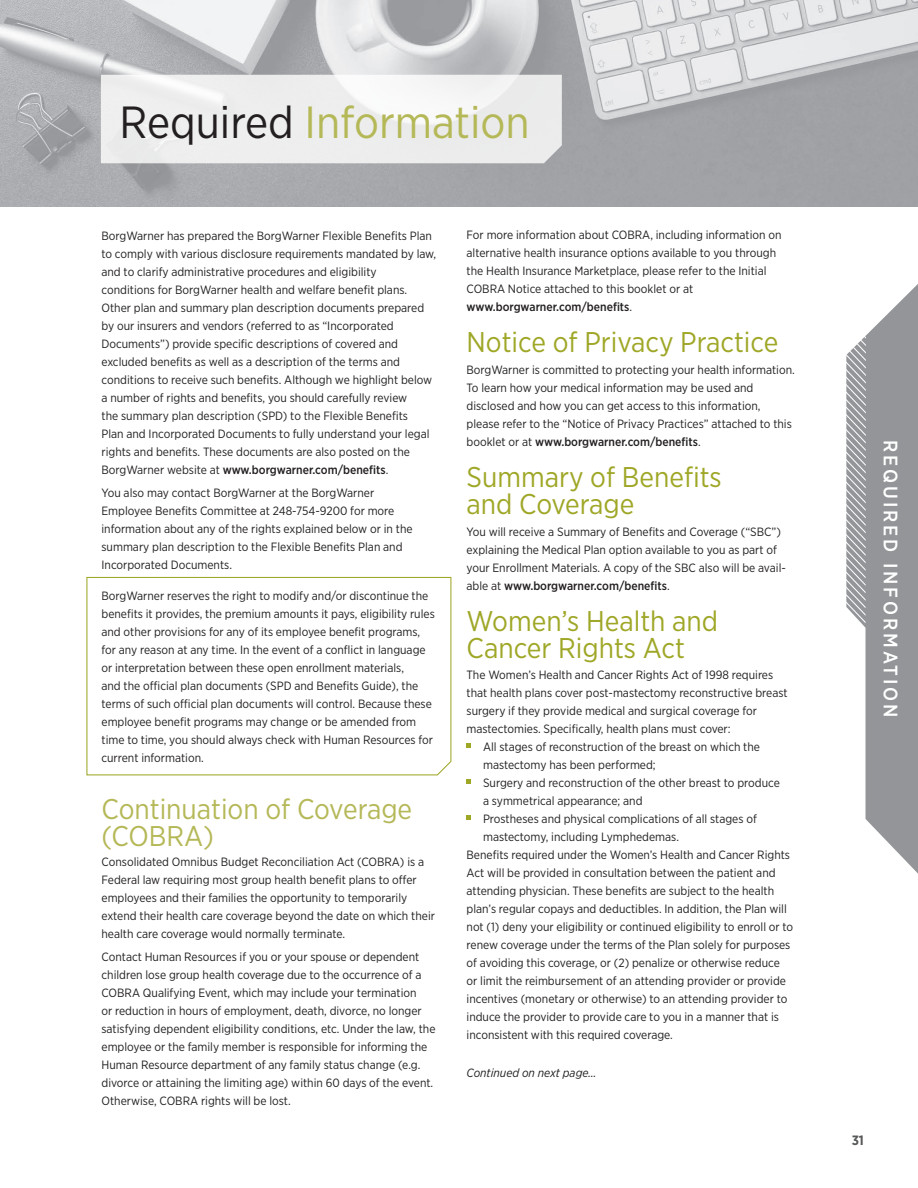
<style>
.page{position:relative;width:918px;height:1188px;background:#fff}
.page>*{position:absolute;margin:0;border:0;box-sizing:border-box;transform-origin:0 0}
.t1{font:45px "Gotham Narrow";color:#b5b857}
.t2{font:28.5px/27px "Gotham Narrow";color:#9fa727}
.t3{font:28.5px/27px "Gotham Narrow";color:#b5b857}
.t4{font:500 19.5px "Gotham Narrow";letter-spacing:.15em;color:#fff}
.t5{font:700 13.5px "Gotham Narrow";color:#57585a}
.t6{font:12px/18px "Gotham Narrow";color:#231f20}
.t7{font:italic 12px "Gotham Narrow";color:#231f20}
.s1{color:#231f20}
.s2{font-weight:500}
</style>
<div class="page">
<svg style="left:846px;top:284px;width:72px;height:590px"></svg>
<svg style="left:467px;top:743px;width:4px;height:5px"></svg>
<svg style="left:467px;top:779px;width:4px;height:5px"></svg>
<svg style="left:467px;top:815px;width:4px;height:5px"></svg>
<svg style="left:86px;top:576px;width:366px;height:200px"></svg>
<img style="left:0;top:0;width:918px;height:207px">
<svg style="left:101px;top:75px;width:461px;height:88px"></svg>
<p class="t1" style="left:120px;top:94px;width:412px"><span class="s1">Required</span> Information</p>
<p class="t6" style="left:102px;top:227px;width:336px">BorgWarner has prepared the BorgWarner Flexible Benefits Plan to comply with various disclosure requirements mandated by law, and to clarify administrative procedures and eligibility<br>conditions for BorgWarner health and welfare benefit plans.<br>Other plan and summary plan description documents prepared by our insurers and vendors (referred to as “Incorporated Documents”) provide specific descriptions of covered and excluded benefits as well as a description of the terms and conditions to receive such benefits. Although we highlight below a number of rights and benefits, you should carefully review<br>the summary plan description (SPD) to the Flexible Benefits<br>Plan and Incorporated Documents to fully understand your legal rights and benefits. These documents are also posted on the BorgWarner website at <span class="s2">www.borgwarner.com/benefits</span>.</p>
<p class="t6" style="left:102px;top:483px;width:313px">You also may contact BorgWarner at the BorgWarner Employee Benefits Committee at 248-754-9200 for more information about any of the rights explained below or in the summary plan description to the Flexible Benefits Plan and Incorporated Documents.</p>
<p class="t6" style="left:102px;top:587px;width:335px">BorgWarner reserves the right to modify and/or discontinue the benefits it provides, the premium amounts it pays, eligibility rules and other provisions for any of its employee benefit programs, for any reason at any time. In the event of a conflict in language or interpretation between these open enrollment materials,<br>and the official plan documents (SPD and Benefits Guide), the terms of such official plan documents will control. Because these employee benefit programs may change or be amended from time to time, you should always check with Human Resources for current information.</p>
<p class="t3" style="left:102px;top:795px;width:312px">Continuation of Coverage (COBRA)</p>
<p class="t6" style="left:102px;top:853px;width:335px">Consolidated Omnibus Budget Reconciliation Act (COBRA) is a Federal law requiring most group health benefit plans to offer employees and their families the opportunity to temporarily extend their health care coverage beyond the date on which their health care coverage would normally terminate.</p>
<p class="t6" style="left:102px;top:947px;width:335px">Contact Human Resources if you or your spouse or dependent children lose group health coverage due to the occurrence of a COBRA Qualifying Event, which may include your termination<br>or reduction in hours of employment, death, divorce, no longer satisfying dependent eligibility conditions, etc. Under the law, the employee or the family member is responsible for informing the Human Resource department of any family status change (e.g. divorce or attaining the limiting age) within 60 days of the event.<br>Otherwise, COBRA rights will be lost.</p>
<p class="t6" style="left:467px;top:226px;width:316px">For more information about COBRA, including information on alternative health insurance options available to you through the Health Insurance Marketplace, please refer to the Initial COBRA Notice attached to this booklet or at <span class="s2">www.borgwarner.com/benefits</span>.</p>
<p class="t2" style="left:467px;top:328px;width:313px">Notice of Privacy Practice</p>
<p class="t6" style="left:467px;top:361px;width:330px">BorgWarner is committed to protecting your health information.<br>To learn how your medical information may be used and disclosed and how you can get access to this information, please refer to the “Notice of Privacy Practices” attached to this booklet or at <span class="s2">www.borgwarner.com/benefits</span>.</p>
<p class="t2" style="left:467px;top:463px;width:257px">Summary of Benefits and Coverage</p>
<p class="t6" style="left:467px;top:523px;width:321px">You will receive a Summary of Benefits and Coverage (“SBC”) explaining the Medical Plan option available to you as part of your Enrollment Materials. A copy of the SBC also will be avail&shy;able at <span class="s2">www.borgwarner.com/benefits</span>.</p>
<p class="t2" style="left:467px;top:607px;width:253px">Women’s Health and<br>Cancer Rights Act</p>
<p class="t6" style="left:467px;top:665px;width:308px">The Women’s Health and Cancer Rights Act of 1998 requires</p>
<p class="t6" style="left:467px;top:683px;width:323px">that health plans cover post-mastectomy reconstructive breast</p>
<p class="t6" style="left:467px;top:701px;width:292px">surgery if they provide medical and surgical coverage for</p>
<p class="t6" style="left:467px;top:719px;width:266px">mastectomies. Specifically, health plans must cover:</p>
<p class="t6" style="left:483px;top:737px;width:279px">All stages of reconstruction of the breast on which the</p>
<p class="t6" style="left:483px;top:755px;width:174px">mastectomy has been performed;</p>
<p class="t6" style="left:483px;top:773px;width:298px">Surgery and reconstruction of the other breast to produce</p>
<p class="t6" style="left:483px;top:791px;width:161px">a symmetrical appearance; and</p>
<p class="t6" style="left:483px;top:809px;width:275px">Prostheses and physical complications of all stages of</p>
<p class="t6" style="left:483px;top:827px;width:198px">mastectomy, including Lymphedemas.</p>
<p class="t6" style="left:467px;top:845px;width:325px">Benefits required under the Women’s Health and Cancer Rights</p>
<p class="t6" style="left:467px;top:863px;width:311px">Act will be provided in consultation between the patient and</p>
<p class="t6" style="left:467px;top:881px;width:309px">attending physician. These benefits are subject to the health</p>
<p class="t6" style="left:467px;top:899px;width:322px">plan’s regular copays and deductibles. In addition, the Plan will</p>
<p class="t6" style="left:467px;top:917px;width:328px">not (1) deny your eligibility or continued eligibility to enroll or to</p>
<p class="t6" style="left:467px;top:935px;width:325px">renew coverage under the terms of the Plan solely for purposes</p>
<p class="t6" style="left:467px;top:953px;width:315px">of avoiding this coverage, or (2) penalize or otherwise reduce</p>
<p class="t6" style="left:467px;top:971px;width:321px">or limit the reimbursement of an attending provider or provide</p>
<p class="t6" style="left:467px;top:989px;width:322px">incentives (monetary or otherwise) to an attending provider to</p>
<p class="t6" style="left:467px;top:1007px;width:314px">induce the provider to provide care to you in a manner that is</p>
<p class="t6" style="left:467px;top:1025px;width:208px">inconsistent with this required coverage.</p>
<p class="t7" style="left:467px;top:1065px;width:131px">Continued on next page…</p>
<p class="t4" style="left:903px;top:440px;width:279px;rotate:90deg">REQUIRED INFORMATION</p>
<p class="t5" style="left:852px;top:1131px;width:14px">31</p>
</div>
